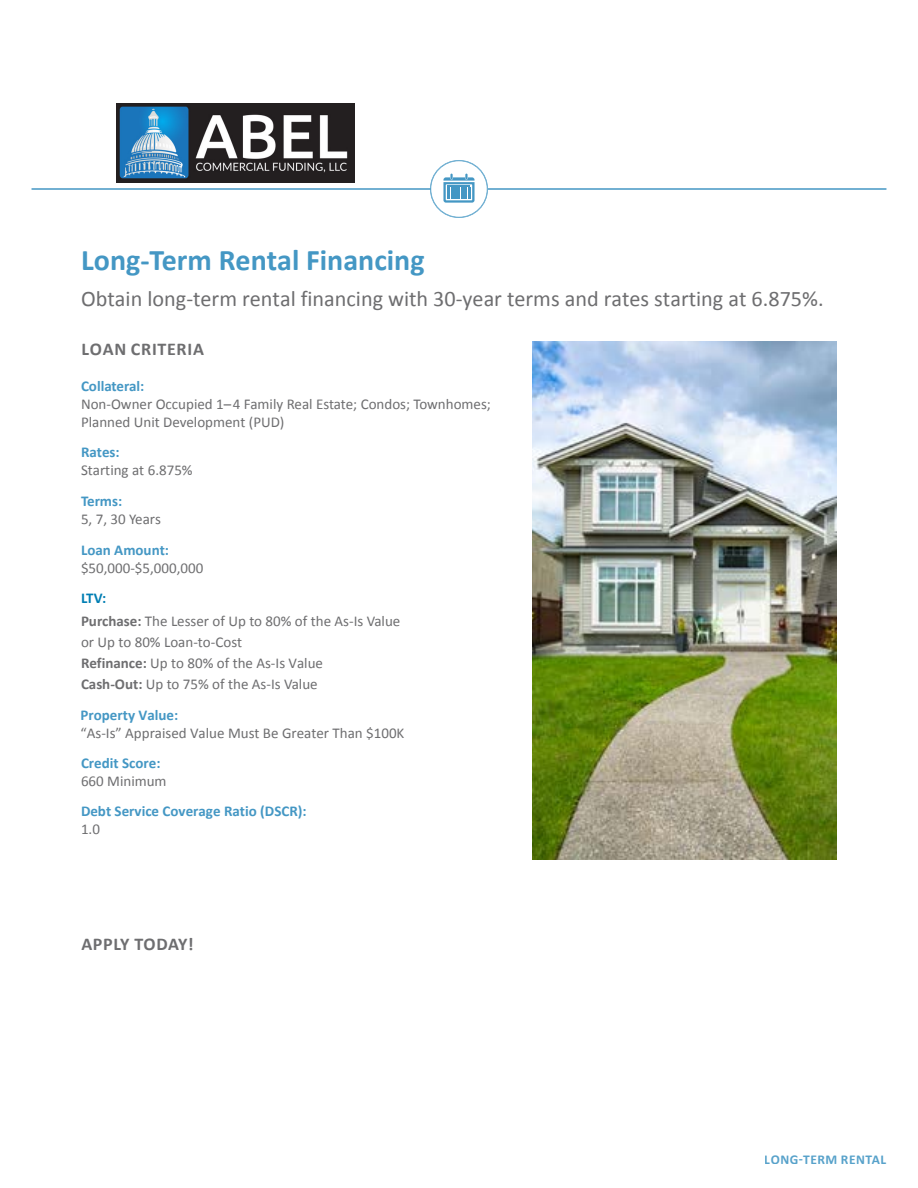
<style>
.page{position:relative;width:918px;height:1188px;background:#fff}
.page>*{position:absolute;margin:0;border:0;box-sizing:border-box;transform-origin:0 0}
.t1{font:700 30px "Calibri";color:#4497c4}
.t2{font:22.2px "Calibri";color:#6e6e70}
.t3{font:700 18px "Calibri";letter-spacing:.04em;color:#6e6e70}
.t4{font:15px/21px "Calibri";color:#6e6e70}
.t5{font:700 15px "Calibri";color:#4497c4}
.t6{font:700 13.5px "Calibri";letter-spacing:.04em;color:#4497c4}
.s1{font-weight:700;color:#007eb3}
.s2{font-weight:700}
</style>
<div class="page">
<img style="left:533px;top:341px;width:304px;height:519px">
<hr style="left:32px;top:188px;width:399px;height:2px;background:#4497c4">
<svg style="left:430px;top:160px;width:58px;height:58px"></svg>
<hr style="left:488px;top:188px;width:398px;height:2px;background:#4497c4">
<img style="left:116px;top:103px;width:239px;height:80px">
<h1 class="t1" style="left:81px;top:238px;width:345px">Long-Term Rental Financing</h1>
<h2 class="t2" style="left:81px;top:283px;width:744px">Obtain long-term rental financing with 30-year terms and rates starting at 6.875%.</h2>
<p class="t3" style="left:82px;top:336px;width:124px">LOAN CRITERIA</p>
<p class="t5" style="left:81px;top:375px;width:65px">Collateral:</p>
<p class="t4" style="left:81px;top:394px;width:411px;line-height:18px">Non-Owner Occupied 1–4 Family Real Estate; Condos; Townhomes;<br>Planned Unit Development (PUD)</p>
<p class="t5" style="left:81px;top:442px;width:40px">Rates:</p>
<p class="t4" style="left:81px;top:459px;width:113px">Starting at 6.875%</p>
<p class="t5" style="left:81px;top:490px;width:43px">Terms:</p>
<p class="t4" style="left:81px;top:509px;width:82px">5, 7, 30 Years</p>
<p class="t5" style="left:81px;top:539px;width:90px">Loan Amount:</p>
<p class="t4" style="left:81px;top:557px;width:124px">$50,000-$5,000,000</p>
<p class="t4" style="left:81px;top:587px;width:321px;line-height:22.5px"><span class="s1">LTV:<br></span><span class="s2">Purchase:</span> The Lesser of Up to 80% of the As-Is Value</p>
<p class="t4" style="left:81px;top:631px;width:244px">or Up to 80% Loan-to-Cost<br><span class="s2">Refinance:</span> Up to 80% of the As-Is Value<br><span class="s2">Cash-Out:</span> Up to 75% of the As-Is Value</p>
<p class="t5" style="left:81px;top:704px;width:99px">Property Value:</p>
<p class="t4" style="left:81px;top:722px;width:325px">“As-Is” Appraised Value Must Be Greater Than $100K</p>
<p class="t5" style="left:81px;top:752px;width:81px">Credit Score:</p>
<p class="t4" style="left:81px;top:770px;width:87px">660 Minimum</p>
<p class="t5" style="left:81px;top:801px;width:227px">Debt Service Coverage Ratio (DSCR):</p>
<p class="t4" style="left:81px;top:819px;width:20px">1.0</p>
<p class="t3" style="left:81px;top:931px;width:114px">APPLY TODAY!</p>
<p class="t6" style="left:765px;top:1150px;width:123px">LONG-TERM RENTAL</p>
</div>
